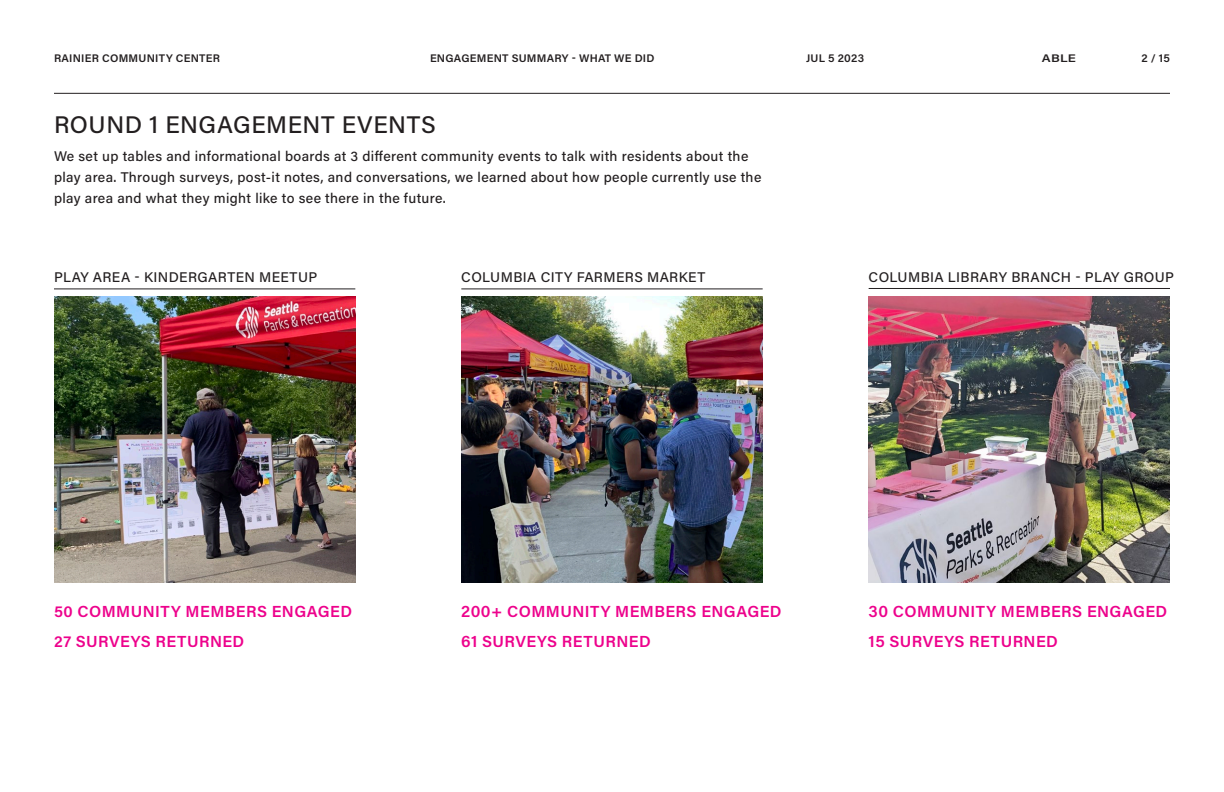
<style>
.page{position:relative;width:1224px;height:792px;background:#fff}
.page>*{position:absolute;margin:0;border:0;box-sizing:border-box;transform-origin:0 0}
.H2_-_PAGE_TITLE{font:500 24px "Acumin Pro";letter-spacing:.025em;color:#231f20}
.D3_-_DIAGRAM_TYPICAL{font:600 16px "Acumin Pro";letter-spacing:.03em;color:#ed028c}
.PSS1_-_PARAGRAPH_SS{font:500 14px/21px "Acumin Pro";letter-spacing:.025em;color:#231f20}
.H3_-_STANDARD{font:600 11px "Acumin Pro";letter-spacing:.02em;color:#231f20}
.H3_-_STANDARD-2{font:600 11px "Acumin Pro";letter-spacing:.02em;color:#231f20;scale:1.2 1}
</style>
<div class="page">
<hr style="left:54px;top:93px;width:1116px;height:1px;background:#231f20">
<img style="left:54px;top:296px;width:301px;height:286px">
<img style="left:869px;top:296px;width:301px;height:286px">
<img style="left:461px;top:296px;width:302px;height:286px">
<hr style="left:54px;top:289px;width:301px;height:1px;background:#231f20">
<hr style="left:869px;top:288px;width:301px;height:1px;background:#231f20">
<hr style="left:461px;top:289px;width:302px;height:1px;background:#231f20">
<p class="H3_-_STANDARD" style="left:54px;top:51px;width:168px">RAINIER COMMUNITY CENTER</p>
<p class="H3_-_STANDARD" style="left:430px;top:51px;width:226px">ENGAGEMENT SU MMARY - WHAT WE DID</p>
<p class="H3_-_STANDARD" style="left:806px;top:51px;width:60px">JUL 5 2023</p>
<p class="H3_-_STANDARD-2" style="left:1042px;top:51px;width:30px">ABLE</p>
<p class="H3_-_STANDARD" style="left:1141px;top:51px;width:30px">2 / 15</p>
<p class="H2_-_PAGE_TITLE" style="left:54px;top:108px;width:383px">ROUND 1 ENGAGEMENT EVENTS</p>
<p class="PSS1_-_PARAGRAPH_SS" style="left:54px;top:146px;width:709px">We set up tables and informational boards at 3 different community events to talk with residents about the play area. Through surveys, post-it notes, and conversations, we learned about how people currently use the play area and what they might like to see there in the future.</p>
<p class="PSS1_-_PARAGRAPH_SS" style="left:54px;top:266px;width:265px">PLAY AREA - KINDERGARTEN MEETUP</p>
<p class="PSS1_-_PARAGRAPH_SS" style="left:461px;top:266px;width:245px">COLUMBIA CITY FARMERS MARKET</p>
<p class="PSS1_-_PARAGRAPH_SS" style="left:869px;top:266px;width:307px">COLUMBIA LIBRARY BRANCH - PLAY GROUP</p>
<p class="D3_-_DIAGRAM_TYPICAL" style="left:54px;top:600px;width:300px">50 COMMUNITY MEMBERS ENGAGED</p>
<p class="D3_-_DIAGRAM_TYPICAL" style="left:54px;top:630px;width:192px">27 SURVEYS RETURNED</p>
<p class="D3_-_DIAGRAM_TYPICAL" style="left:461px;top:600px;width:322px">200+ COMMU NITY MEMBERS ENGAGED</p>
<p class="D3_-_DIAGRAM_TYPICAL" style="left:461px;top:630px;width:191px">61 SURVEYS RETURNED</p>
<p class="D3_-_DIAGRAM_TYPICAL" style="left:869px;top:600px;width:300px">30 COMMU NITY MEMBERS ENGAGED</p>
<p class="D3_-_DIAGRAM_TYPICAL" style="left:869px;top:630px;width:191px">15 SURVEYS RETURNED</p>
</div>
